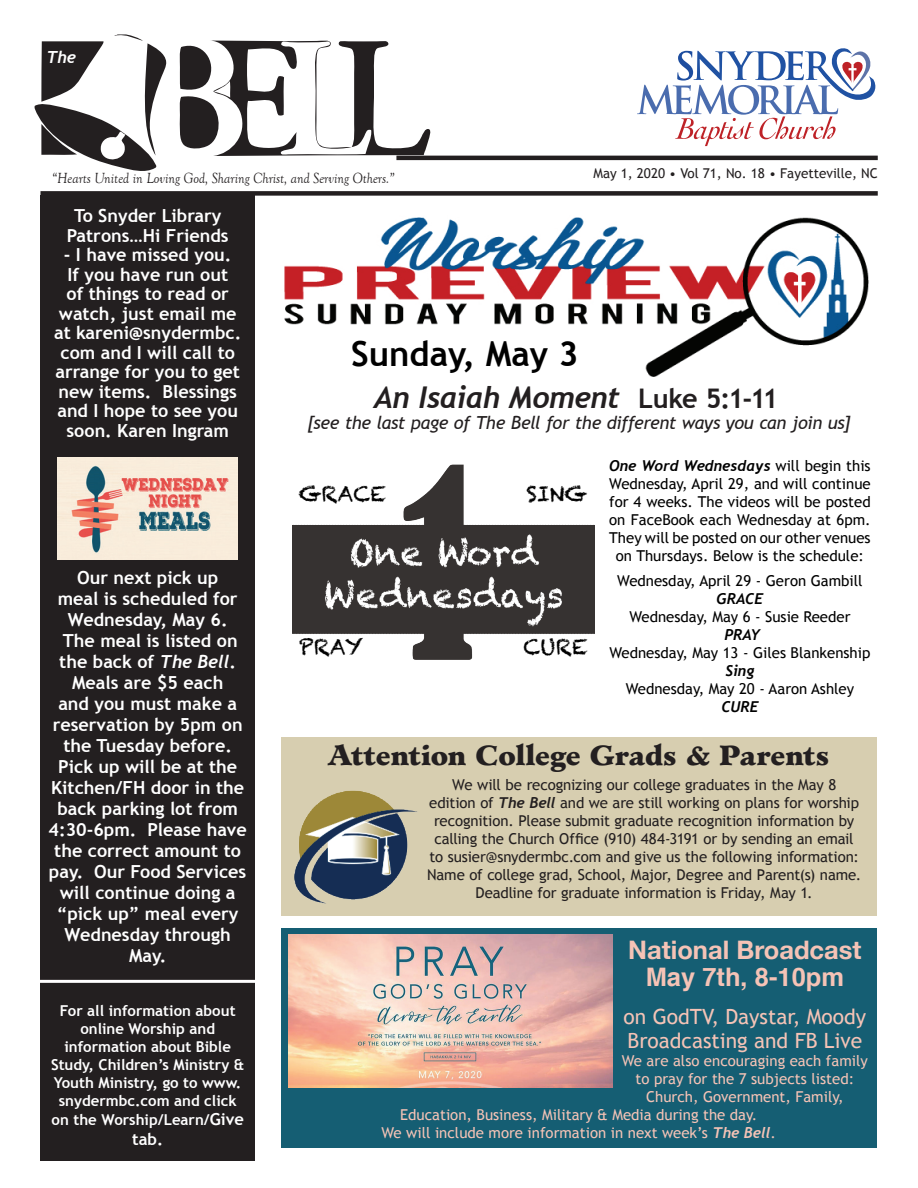
<style>
.page{position:relative;width:918px;height:1188px;background:#fff}
.page>*{position:absolute;margin:0;border:0;box-sizing:border-box;transform-origin:0 0}
.t1{font:700 34.5px "Trebuchet MS";color:#000}
.t2{font:italic 700 30px "Trebuchet";letter-spacing:-.01em;color:#231f20}
.t3{font:900 27px "Minister Std";letter-spacing:-.005em;color:#231f20}
.t4{font:700 25.5px "Helvetica Neue";color:#f5c3b6}
.t5{font:700 25.5px "Helvetica";color:#f5c3b6}
.t6{font:21px/24px "Trebuchet MS";color:#f5c3b6}
.t7{font:21px "Chalkduster";color:#000}
.t8{font:700 18px/21px "Trebuchet MS";color:#fff;text-align:center}
.t9{font:italic 18px "Trebuchet MS";letter-spacing:-.02em;color:#231f20}
.t10{font:italic 700 16.65px "Trebuchet";color:#fff}
.t11{font:700 16.5px "Trebuchet MS";color:#fff}
.t12{font:italic 15.15px "Goudy Old Style T";color:#231f20;scale:.93 1}
.t13{font:15px/18px "Trebuchet MS";letter-spacing:-.01em;color:#231f20;text-align:center}
.t14{font:15px/18px "Trebuchet MS";color:#000;text-align:center}
.t15{font:15px "Trebuchet MS";color:#f5c3b6}
.t16{font:700 15px/18px "Trebuchet MS";color:#fff;text-align:center}
.t17{font:italic 700 15px "Trebuchet";color:#000}
.t18{font:13.5px "Trebuchet MS";color:#231f20}
.s1{font-family:"Trebuchet";font-style:italic}
.s2{font-size:16.5px}
.s3{font-family:"Trebuchet MS";font-style:normal;font-size:27px}
.s4{font-family:"Trebuchet MS";font-weight:400;font-style:normal}
.s5{font-family:"Trebuchet";font-weight:700;font-style:italic}
</style>
<div class="page">
<div style="left:40px;top:196px;width:215px;height:965px;background:#231f20"></div>
<hr style="left:396px;top:156px;width:482px;height:4px;background:#231f20">
<div style="left:40px;top:191px;width:838px;height:5px;background:#231f20"></div>
<svg style="left:179px;top:40px;width:253px;height:116px"></svg>
<svg style="left:34px;top:34px;width:132px;height:137px"></svg>
<svg style="left:637px;top:48px;width:239px;height:98px"></svg>
<img style="left:284px;top:217px;width:585px;height:160px">
<img style="left:58px;top:457px;width:180px;height:103px">
<div style="left:281px;top:737px;width:596px;height:179px;background:#d7ceb0"></div>
<img style="left:294px;top:790px;width:124px;height:114px">
<div style="left:281px;top:928px;width:596px;height:220px;background:#155e73"></div>
<img style="left:288px;top:935px;width:325px;height:153px">
<img style="left:292px;top:464px;width:303px;height:196px">
<hr style="left:38px;top:980px;width:217px;height:3px;background:#fff">
<p class="t10" style="left:46px;top:46px;width:31px">The</p>
<p class="t12" style="left:52px;top:170px;width:370px">“Hearts United in Loving God, Sharing Christ, and Serving Others.”</p>
<p class="t18" style="left:593px;top:165px;width:286px">May 1, 2020 • Vol 71, No. 18 • Fayetteville, NC</p>
<p class="t8" style="left:67px;top:206px;width:163px;line-height:19.5px">To Snyder Library<br>Patrons…Hi Friends</p>
<p class="t8" style="left:54px;top:245px;width:189px;line-height:19.5px">- I have missed you.<br>If you have run out<br>of things to read or watch, just email me at kareni@snydermbc. com and I will call to arrange for you to get new items. Blessings and I hope to see you soon. Karen Ingram</p>
<p class="t8" style="left:49px;top:567px;width:200px">Our next pick up<br>meal is scheduled for<br>Wednesday, May 6.<br>The meal is listed on the back of <span class="s1">The Bell</span>.<br>Meals are $5 each<br>and you must make a reservation by 5pm on the Tuesday before.<br>Pick up will be at the<br>Kitchen/FH door in the back parking lot from<br>4:30-6pm. Please have the correct amount to pay. Our Food Services will continue doing a “pick up” meal every<br>Wednesday through<br>May.</p>
<p class="t16" style="left:51px;top:1002px;width:195px">For all information about online Worship and information about Bible<br>Study, Children’s Ministry &amp;<br>Youth Ministry, go to www. snydermbc.com and click</p>
<p class="t16" style="left:52px;top:1111px;width:194px">on the Worship/Learn/<span class="s2">Give</span></p>
<p class="t11" style="left:132px;top:1129px;width:32px">tab.</p>
<h1 class="t1" style="left:351px;top:333px;width:229px">Sunday, May 3</h1>
<h2 class="t2" style="left:374px;top:379px;width:406px">An Isaiah Moment <span class="s3">Luke 5:1-11</span></h2>
<p class="t9" style="left:308px;top:412px;width:544px">[see the last page of The Bell for the different ways you can join us]</p>
<p class="t7" style="left:299px;top:481px;width:89px">GRACE</p>
<p class="t7" style="left:527px;top:481px;width:63px">SING</p>
<p class="t7" style="left:299px;top:635px;width:66px">PRAY</p>
<p class="t7" style="left:523px;top:635px;width:66px">CURE</p>
<p class="t17" style="left:609px;top:457px;width:263px">One Word Wednesdays <span class="s4">will begin this</span></p>
<p class="t14" style="left:609px;top:475px;width:263px">Wednesday, April 29, and will continue for 4 weeks. The videos will be posted on FaceBook each Wednesday at 6pm.<br>They will be posted on our other venues on Thursdays. Below is the schedule:</p>
<p class="t14" style="left:617px;top:572px;width:247px">Wednesday, April 29 - Geron Gambill</p>
<p class="t17" style="left:717px;top:590px;width:48px">GRACE</p>
<p class="t14" style="left:629px;top:608px;width:223px">Wednesday, May 6 - Susie Reeder</p>
<p class="t17" style="left:724px;top:626px;width:37px">PRAY</p>
<p class="t14" style="left:609px;top:644px;width:262px">Wednesday, May 13 - Giles Blankenship</p>
<p class="t17" style="left:726px;top:662px;width:30px">Sing</p>
<p class="t14" style="left:626px;top:680px;width:230px">Wednesday, May 20 - Aaron Ashley</p>
<p class="t17" style="left:721px;top:698px;width:39px">CURE</p>
<h3 class="t3" style="left:328px;top:738px;width:502px">Attention College Grads &amp; Parents</h3>
<p class="t13" style="left:427px;top:776px;width:436px">We will be recognizing our college graduates in the May 8 edition of <span class="s5">The Bell</span> and we are still working on plans for worship recognition. Please submit graduate recognition information by calling the Church Office (910) 484-3191 or by sending an email to susier@snydermbc.com and give us the following information:<br>Name of college grad, School, Major, Degree and Parent(s) name.<br>Deadline for graduate information is Friday, May 1.</p>
<h3 class="t4" style="left:628px;top:930px;width:235px">National Broadcast</h3>
<h3 class="t5" style="left:646px;top:957px;width:200px">May 7th, 8-10pm</h3>
<p class="t6" style="left:624px;top:1005px;width:244px">on GodTV, Daystar, Moody<br>Broadcasting and FB Live</p>
<p class="t15" style="left:622px;top:1052px;width:248px">We are also encouraging each family</p>
<p class="t15" style="left:636px;top:1070px;width:220px">to pray for the 7 subjects listed:</p>
<p class="t15" style="left:646px;top:1088px;width:199px">Church, Government, Family,</p>
<p class="t15" style="left:400px;top:1106px;width:359px">Education, Business, Military &amp; Media during the day.</p>
<p class="t15" style="left:381px;top:1124px;width:396px">We will include more information in next week’s <span class="s5">The Bell</span>.</p>
</div>
